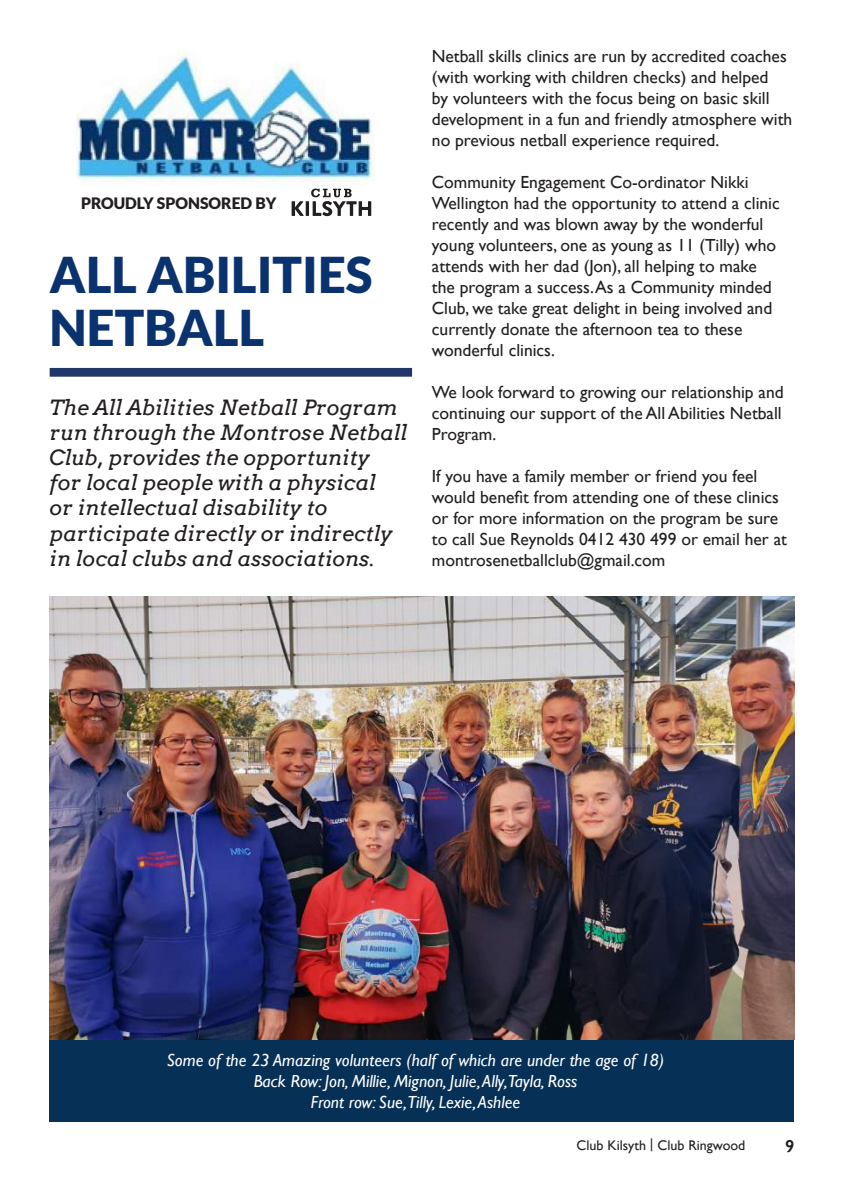
<style>
.page{position:relative;width:844px;height:1191px;background:#fff}
.page>*{position:absolute;margin:0;border:0;box-sizing:border-box;transform-origin:0 0}
.t1{font:900 49.35px/53.2px "Lato";color:#0a326f}
.t2{font:italic 21px/25.2px "Arvo";color:#231f20}
.t3{font:17.5px/21px "Gill Sans";color:#231f20}
.t4{font:italic 17.5px/21px "Gill Sans";color:#fff;text-align:center}
.t5{font:600 17.5px "Gill Sans";color:#231f20}
.t6{font:900 15.75px "Lato";color:#231f20}
.t7{font:14px "Gill Sans";color:#231f20}
</style>
<div class="page">
<img style="left:50px;top:596px;width:744px;height:443px">
<div style="left:50px;top:368px;width:362px;height:9px;background:#203768"></div>
<div style="left:50px;top:1039px;width:744px;height:82px;background:#063056"></div>
<img style="left:76px;top:52px;width:298px;height:151px">
<svg style="left:291px;top:189px;width:80px;height:27px"></svg>
<p class="t6" style="left:81px;top:194px;width:197px">PROUDLY SPONSORED BY</p>
<h1 class="t1" style="left:50px;top:247px;width:324px">ALL ABILITIES<br>NETBALL</h1>
<p class="t2" style="left:50px;top:394px;width:359px">The All Abilities Netball Program run through the Montrose Netball Club, provides the opportunity<br>for local people with a physical<br>or intellectual disability to participate directly or indirectly in local clubs and associations.</p>
<p class="t3" style="left:432px;top:45px;width:362px">Netball skills clinics are run by accredited coaches (with working with children checks) and helped<br>by volunteers with the focus being on basic skill development in a fun and friendly atmosphere with no previous netball experience required.</p>
<p class="t3" style="left:432px;top:171px;width:349px">Community Engagement Co-ordinator Nikki Wellington had the opportunity to attend a clinic recently and was blown away by the wonderful young volunteers, one as young as 11 (Tilly) who attends with her dad (Jon), all helping to make the program a success. As a Community minded Club, we take great delight in being involved and currently donate the afternoon tea to these wonderful clinics.</p>
<p class="t3" style="left:432px;top:381px;width:353px;text-align:justify">We look forward to growing our relationship and continuing our support of the All Abilities Netball Program.</p>
<p class="t3" style="left:432px;top:465px;width:356px">If you have a family member or friend you feel would benefit from attending one of these clinics or for more information on the program be sure to call Sue Reynolds 0412 430 499 or email her at montrosenetballclub@gmail.com</p>
<p class="t4" style="left:167px;top:1049px;width:498px">Some of the 23 Amazing volunteers (half of which are under the age of 18)<br>Back Row: Jon, Millie, Mignon, Julie, Ally,Tayla, Ross<br>Front row: Sue,Tilly, Lexie, Ashlee</p>
<p class="t7" style="left:576px;top:1137px;width:170px">Club Kilsyth | Club Ringwood</p>
<p class="t5" style="left:784px;top:1135px;width:11px">9</p>
</div>
